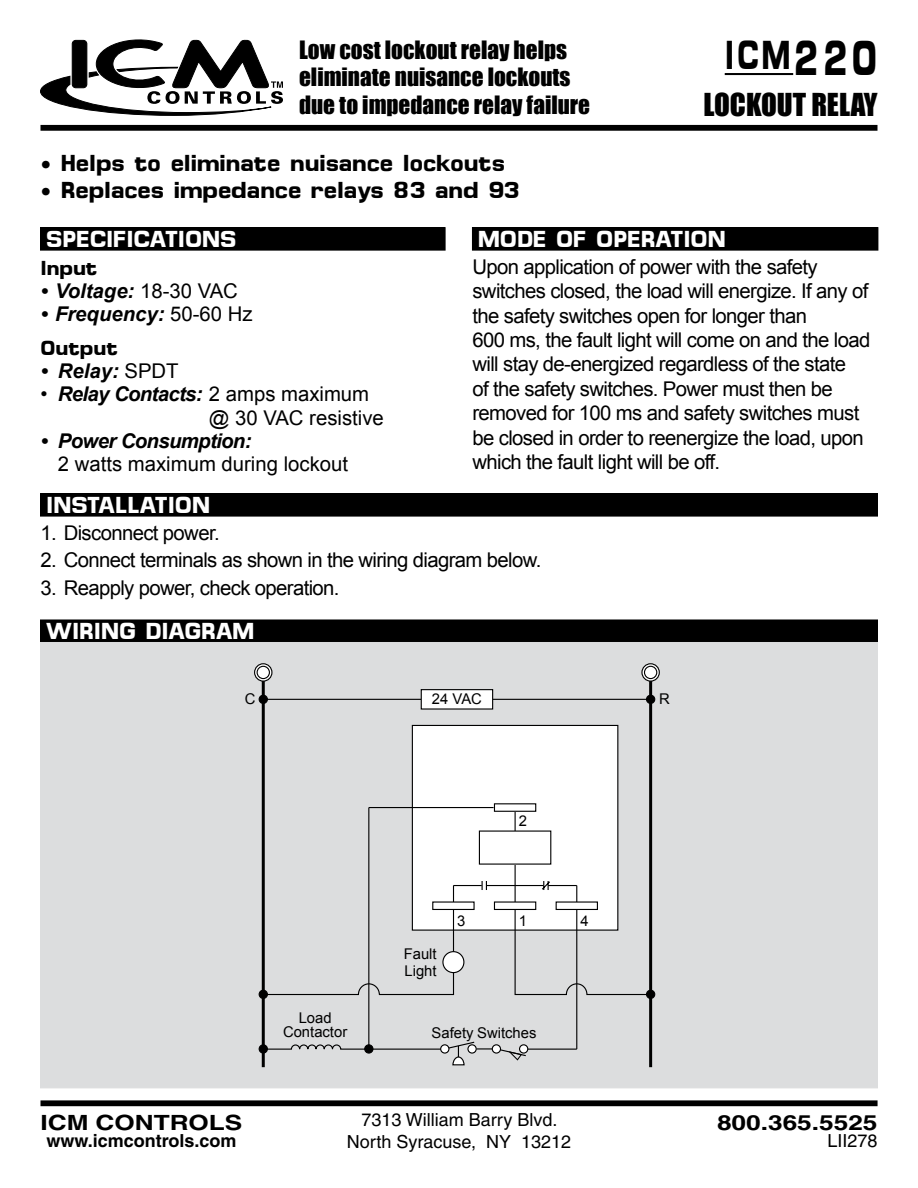
<style>
.page{position:relative;width:918px;height:1188px;background:#fff}
.page>*{position:absolute;margin:0;border:0;box-sizing:border-box;transform-origin:0 0}
.t1{font:700 40.5px "Micro FLF";color:#000;scale:.75 1}
.t2{font:29.1px "Impact";color:#000}
.t3{font:23.1px/27.6px "Impact";color:#000}
.t4{font:700 23.1px "Micro FLF";color:#000}
.t5{font:700 23.1px "Micro FLF";color:#fff}
.t6{font:700 21px "Helvetica";color:#000;scale:1.25 1}
.t7{font:20.4px/24.3px "Arial";letter-spacing:-.03em;color:#000}
.t8{font:20.4px/23.1px "Arial";color:#000}
.t9{font:italic 700 20.4px "Arial";color:#000}
.t10{font:italic 700 20.4px "Arial";letter-spacing:-.03em;color:#000}
.t11{font:700 20.4px "Micro FLF";color:#000}
.t12{font:18px/21.6px "Helvetica";color:#000;text-align:center}
.t13{font:700 18px "Helvetica";color:#000}
.t14{font:14.7px/14.7px "Arial";color:#000;text-align:center}
.s1{font-size:49.5px}
.s2{font-weight:400;font-style:normal}
.s3{font-weight:700;font-style:italic}
</style>
<div class="page">
<hr style="left:725px;top:73px;width:68px;height:2px;background:#000">
<svg style="left:40px;top:39px;width:243px;height:76px"></svg>
<div style="left:41px;top:125px;width:837px;height:6px;background:#000"></div>
<div style="left:41px;top:228px;width:404px;height:22px;background:#000"></div>
<div style="left:472px;top:228px;width:406px;height:22px;background:#000"></div>
<div style="left:41px;top:494px;width:837px;height:22px;background:#000"></div>
<div style="left:41px;top:620px;width:837px;height:22px;background:#000"></div>
<div style="left:41px;top:642px;width:837px;height:446px;background:#dcddde"></div>
<div style="left:412px;top:725px;width:206px;height:205px;background:#fff"></div>
<svg style="left:266px;top:810px;width:382px;height:240px"></svg>
<div style="left:441px;top:1045px;width:8px;height:8px;background:#fff;border-radius:50%"></div>
<div style="left:440px;top:1044px;width:9px;height:10px;border:1px solid #000;border-radius:50%"></div>
<div style="left:468px;top:1045px;width:8px;height:8px;background:#fff;border-radius:50%"></div>
<div style="left:467px;top:1044px;width:10px;height:10px;border:1px solid #000;border-radius:50%"></div>
<div style="left:492px;top:1044px;width:9px;height:10px;border:1px solid #000;border-radius:50%"></div>
<div style="left:519px;top:1044px;width:9px;height:10px;border:1px solid #000;border-radius:50%"></div>
<svg style="left:452px;top:1046px;width:13px;height:20px"></svg>
<svg style="left:265px;top:1044px;width:177px;height:6px"></svg>
<hr style="left:576px;top:886px;width:1px;height:163px;background:#000">
<div style="left:433px;top:902px;width:41px;height:7px;background:#fff"></div>
<div style="left:432px;top:901px;width:43px;height:9px;border:1px solid #000"></div>
<div style="left:494px;top:902px;width:42px;height:7px;background:#fff"></div>
<div style="left:494px;top:901px;width:42px;height:9px;border:1px solid #000"></div>
<div style="left:556px;top:902px;width:41px;height:7px;background:#fff"></div>
<div style="left:556px;top:901px;width:42px;height:9px;border:1px solid #000"></div>
<div style="left:647px;top:695px;width:8px;height:8px;background:#000;border-radius:50%"></div>
<div style="left:646px;top:695px;width:9px;height:9px;border:1px solid #000;border-radius:50%"></div>
<hr style="left:264px;top:699px;width:384px;height:1px;background:#000">
<div style="left:647px;top:990px;width:8px;height:8px;background:#000;border-radius:50%"></div>
<div style="left:646px;top:990px;width:9px;height:9px;border:1px solid #000;border-radius:50%"></div>
<hr style="left:368px;top:808px;width:1px;height:239px;background:#000">
<div style="left:365px;top:1045px;width:8px;height:8px;background:#000;border-radius:50%"></div>
<div style="left:364px;top:1044px;width:10px;height:10px;border:1px solid #000;border-radius:50%"></div>
<hr style="left:262px;top:675px;width:3px;height:392px;background:#000">
<svg style="left:255px;top:664px;width:17px;height:17px"></svg>
<div style="left:254px;top:663px;width:18px;height:19px;border:1px solid #000;border-radius:50%"></div>
<div style="left:257px;top:666px;width:12px;height:13px;background:#fff;border-radius:50%"></div>
<div style="left:257px;top:666px;width:13px;height:13px;border:1px solid #000;border-radius:50%"></div>
<div style="left:259px;top:695px;width:8px;height:8px;background:#000;border-radius:50%"></div>
<div style="left:259px;top:695px;width:9px;height:9px;border:1px solid #000;border-radius:50%"></div>
<div style="left:259px;top:990px;width:8px;height:8px;background:#000;border-radius:50%"></div>
<div style="left:259px;top:990px;width:9px;height:9px;border:1px solid #000;border-radius:50%"></div>
<hr style="left:649px;top:675px;width:3px;height:392px;background:#000">
<div style="left:421px;top:690px;width:72px;height:19px;background:#fff"></div>
<div style="left:421px;top:689px;width:72px;height:21px;border:1px solid #000"></div>
<div style="left:443px;top:952px;width:21px;height:21px;background:#fff;border-radius:50%"></div>
<div style="left:442px;top:951px;width:22px;height:22px;border:1px solid #000;border-radius:50%"></div>
<div style="left:259px;top:1045px;width:8px;height:8px;background:#000;border-radius:50%"></div>
<div style="left:259px;top:1044px;width:9px;height:10px;border:1px solid #000;border-radius:50%"></div>
<svg style="left:642px;top:664px;width:17px;height:17px"></svg>
<div style="left:641px;top:663px;width:19px;height:19px;border:1px solid #000;border-radius:50%"></div>
<div style="left:645px;top:666px;width:12px;height:13px;background:#fff;border-radius:50%"></div>
<div style="left:644px;top:666px;width:13px;height:13px;border:1px solid #000;border-radius:50%"></div>
<svg style="left:368px;top:806px;width:209px;height:85px"></svg>
<hr style="left:528px;top:1049px;width:49px;height:1px;background:#000">
<svg style="left:477px;top:1048px;width:50px;height:13px"></svg>
<div style="left:41px;top:1100px;width:837px;height:6px;background:#000"></div>
<p class="t3" style="left:299px;top:35px;width:292px">Low cost lockout relay helps eliminate nuisance lockouts due to impedance relay failure</p>
<p class="t4" style="left:41px;top:150px;width:466px">• Helps to eliminate nuisance lockouts</p>
<p class="t4" style="left:41px;top:177px;width:481px">• Replaces impedance relays 83 and 93</p>
<h1 class="t1" style="left:725px;top:32px;width:205px">ICM<span class="s1">220</span></h1>
<h2 class="t2" style="left:704px;top:82px;width:176px">LOCKOUT RELAY</h2>
<p class="t5" style="left:46px;top:226px;width:192px">SPECIFICATIONS</p>
<p class="t11" style="left:41px;top:256px;width:58px">Input</p>
<p class="t9" style="left:41px;top:279px;width:199px">• Voltage: <span class="s2">18-30 VAC</span></p>
<p class="t9" style="left:41px;top:303px;width:214px">• Frequency: <span class="s2">50-60 Hz</span></p>
<p class="t11" style="left:41px;top:336px;width:79px">Output</p>
<p class="t9" style="left:41px;top:360px;width:140px">• Relay: <span class="s2">SPDT</span></p>
<p class="t8" style="left:209px;top:383px;width:176px;text-indent:-168px">• <span class="s3">Relay Contacts:</span> 2 amps maximum @ 30 VAC resistive</p>
<p class="t10" style="left:40px;top:429px;width:213px">• Power Consumption:</p>
<p class="t8" style="left:58px;top:452px;width:292px">2 watts maximum during lockout</p>
<p class="t5" style="left:478px;top:226px;width:249px">MODE OF OPERATION</p>
<p class="t7" style="left:472px;top:254px;width:399px">Upon application of power with the safety switches closed, the load will energize. If any of the safety switches open for longer than<br>600 ms, the fault light will come on and the load will stay de-energized regardless of the state<br>of the safety switches. Power must then be removed for 100 ms and safety switches must be closed in order to reenergize the load, upon which the fault light will be off.</p>
<p class="t5" style="left:46px;top:492px;width:165px">INSTALLATION</p>
<p class="t7" style="left:41px;top:520px;width:181px">1. Disconnect power.</p>
<p class="t7" style="left:41px;top:548px;width:502px">2. Connect terminals as shown in the wiring diagram below.</p>
<p class="t7" style="left:41px;top:575px;width:301px">3. Reapply power, check operation.</p>
<p class="t5" style="left:46px;top:618px;width:209px">WIRING DIAGRAM</p>
<p class="t14" style="left:245px;top:692px;width:12px">C</p>
<p class="t14" style="left:432px;top:692px;width:51px">24 VAC</p>
<p class="t14" style="left:659px;top:692px;width:12px">R</p>
<p class="t14" style="left:283px;top:1010px;width:66px">Load<br>Contactor</p>
<p class="t14" style="left:519px;top:814px;width:10px">2</p>
<p class="t14" style="left:404px;top:945px;width:34px;line-height:17.7px;text-align:left">Fault<br>Light</p>
<p class="t14" style="left:457px;top:913px;width:10px">3</p>
<p class="t14" style="left:519px;top:913px;width:10px">1</p>
<p class="t14" style="left:432px;top:1025px;width:106px">Safety Switches</p>
<p class="t14" style="left:581px;top:913px;width:10px">4</p>
<p class="t12" style="left:347px;top:1109px;width:226px">7313 William Barry Blvd.<br>North Syracuse, NY 13212</p>
<p class="t6" style="left:41px;top:1109px;width:163px">ICM CONTROLS</p>
<p class="t6" style="left:717px;top:1109px;width:130px">800.365.5525</p>
<p class="t13" style="left:46px;top:1130px;width:191px">www.icmcontrols.com</p>
<p class="t12" style="left:828px;top:1130px;width:52px">LII278</p>
</div>
